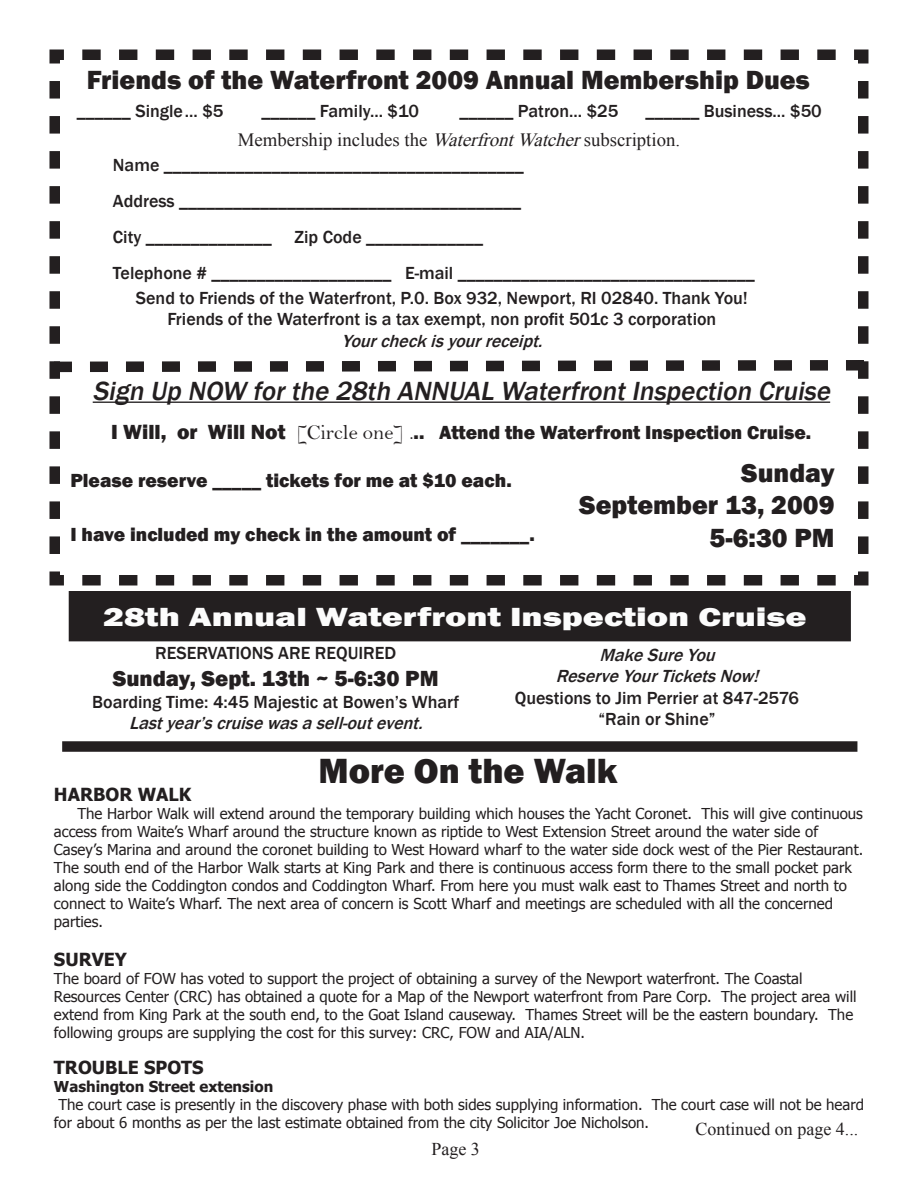
<style>
.page{position:relative;width:918px;height:1188px;background:#fff}
.page>*{position:absolute;margin:0;border:0;box-sizing:border-box;transform-origin:0 0}
.t1{font:800 36px "Franklin Gothic";color:#231f20}
.t2{font:800 27px/32.4px "Franklin Gothic";color:#231f20;text-align:right}
.t3{font:italic 500 27px "Franklin Gothic";color:#231f20}
.t4{font:800 27px "Franklin Gothic";color:#fcfcfc;scale:1.33 1}
.t5{font:800 22.5px "Franklin Gothic";color:#231f20}
.t6{font:800 19.5px "Franklin Gothic";color:#231f20}
.t7{font:18.75px "Times New Roman";color:#231f20}
.t8{font:500 18px/21.6px "Franklin Gothic";color:#231f20;text-align:center}
.t9{font:700 18px "Tahoma";color:#231f20}
.t10{font:18px "Times New Roman";color:#231f20}
.t11{font:15px/18px "Tahoma";color:#231f20}
.t12{font:700 15px "Tahoma";color:#231f20}
.s1{font-style:italic}
.s2{font-size:21px}
.s3{font-family:"Bell";font-weight:400;font-size:21px}
.s4{font-family:"Bell";font-weight:400}
</style>
<div class="page">
<svg style="left:49px;top:49px;width:820px;height:537px"></svg>
<svg style="left:49px;top:72px;width:820px;height:491px"></svg>
<hr style="left:93px;top:402px;width:737px;height:1px;background:#231f20">
<div style="left:69px;top:592px;width:781px;height:49px;background:#231f20"></div>
<div style="left:69px;top:591px;width:782px;height:50px;border:2px solid #231f20"></div>
<div style="left:62px;top:741px;width:795px;height:11px;background:#231f20"></div>
<p class="t2" style="left:87px;top:64px;width:725px">Friends of the Waterfront 2009 Annual Membership Dues</p>
<p class="t8" style="left:77px;top:101px;width:148px">______ Single... $5</p>
<p class="t8" style="left:261px;top:101px;width:159px">______ Family... $10</p>
<p class="t8" style="left:459px;top:101px;width:160px">______ Patron... $25</p>
<p class="t8" style="left:645px;top:101px;width:178px">______ Business... $50</p>
<p class="t7" style="left:238px;top:127px;width:444px">Membership includes the <span class="s1">WaterfrontWatcher</span>subscription.</p>
<p class="t8" style="left:113px;top:148px;width:413px;line-height:36px;text-align:left">Name ________________________________________<br>Address ______________________________________<br>City ______________</p>
<p class="t8" style="left:113px;top:220px;width:643px;line-height:36px;text-align:left;text-indent:182px">Zip Code _____________<br>Telephone # ____________________ E-mail _________________________________</p>
<p class="t8" style="left:136px;top:287px;width:614px">Send to Friends of the Waterfront, P.0. Box 932, Newport, RI 02840. Thank You!<br>Friends of the Waterfront is a tax exempt, non profit 501c 3 corporation<br><span class="s1">Yourcheckisyourreceipt.</span></p>
<p class="t3" style="left:93px;top:374px;width:745px">Sign Up NOW forthe 28th ANNUAL WaterfrontInspection Cruise</p>
<p class="t6" style="left:111px;top:419px;width:702px"><span class="s2">I Will, or Will Not</span> <span class="s3">[Circle one]</span> <span class="s4">.</span>.. Attend the Waterfront Inspection Cruise.</p>
<p class="t6" style="left:70px;top:467px;width:443px">Please reserve _____ tickets for me at $10 each.</p>
<p class="t6" style="left:70px;top:521px;width:466px">I have included my check in the amount of _______.</p>
<p class="t2" style="left:579px;top:457px;width:257px">Sunday<br>September 13, 2009<br>5-6:30 PM</p>
<p class="t4" style="left:103px;top:599px;width:531px">28th Annual Waterfront Inspection Cruise</p>
<p class="t8" style="left:155px;top:642px;width:243px">RESERVATIONS ARE REQUIRED</p>
<p class="t5" style="left:113px;top:664px;width:327px">Sunday, Sept. 13th ~ 5-6:30 PM</p>
<p class="t8" style="left:92px;top:691px;width:369px">Boarding Time: 4:45 Majestic at Bowen’s Wharf<br><span class="s1">Lastyear’scruisewasasell-outevent.</span></p>
<p class="t8" style="left:515px;top:644px;width:286px"><span class="s1">MakeSureYou<br>ReserveYourTicketsNow!<br></span>Questions to Jim Perrier at 847-2576 “Rain or Shine”</p>
<p class="t1" style="left:318px;top:747px;width:300px">More On the Walk</p>
<p class="t9" style="left:54px;top:782px;width:139px">HARBOR WALK</p>
<p class="t11" style="left:54px;top:804px;width:811px;text-indent:23px">The Harbor Walk will extend around the temporary building which houses the Yacht Coronet. This will give continuous access from Waite’s Wharf around the structure known as riptide to West Extension Street around the water side of Casey’s Marina and around the coronet building to West Howard wharf to the water side dock west of the Pier Restaurant.<br>The south end of the Harbor Walk starts at King Park and there is continuous access form there to the small pocket park along side the Coddington condos and Coddington Wharf. From here you must walk east to Thames Street and north to connect to Waite’s Wharf. The next area of concern is Scott Wharf and meetings are scheduled with all the concerned parties.</p>
<p class="t9" style="left:54px;top:947px;width:75px">SURVEY</p>
<p class="t11" style="left:54px;top:969px;width:804px">The board of FOW has voted to support the project of obtaining a survey of the Newport waterfront. The Coastal Resources Center (CRC) has obtained a quote for a Map of the Newport waterfront from Pare Corp. The project area will extend from King Park at the south end, to the Goat Island causeway. Thames Street will be the eastern boundary. The following groups are supplying the cost for this survey: CRC, FOW and AIA/ALN.</p>
<p class="t9" style="left:54px;top:1055px;width:151px">TROUBLE SPOTS</p>
<p class="t12" style="left:54px;top:1076px;width:221px">Washington Street extension</p>
<p class="t11" style="left:58px;top:1095px;width:807px">The court case is presently in the discovery phase with both sides supplying information. The court case will not be heard</p>
<p class="t11" style="left:54px;top:1113px;width:597px">for about 6 months as per the last estimate obtained from the city Solicitor Joe Nicholson.</p>
<p class="t10" style="left:695px;top:1116px;width:164px">Continued on page 4...</p>
<p class="t10" style="left:431px;top:1137px;width:50px">Page 3</p>
</div>
